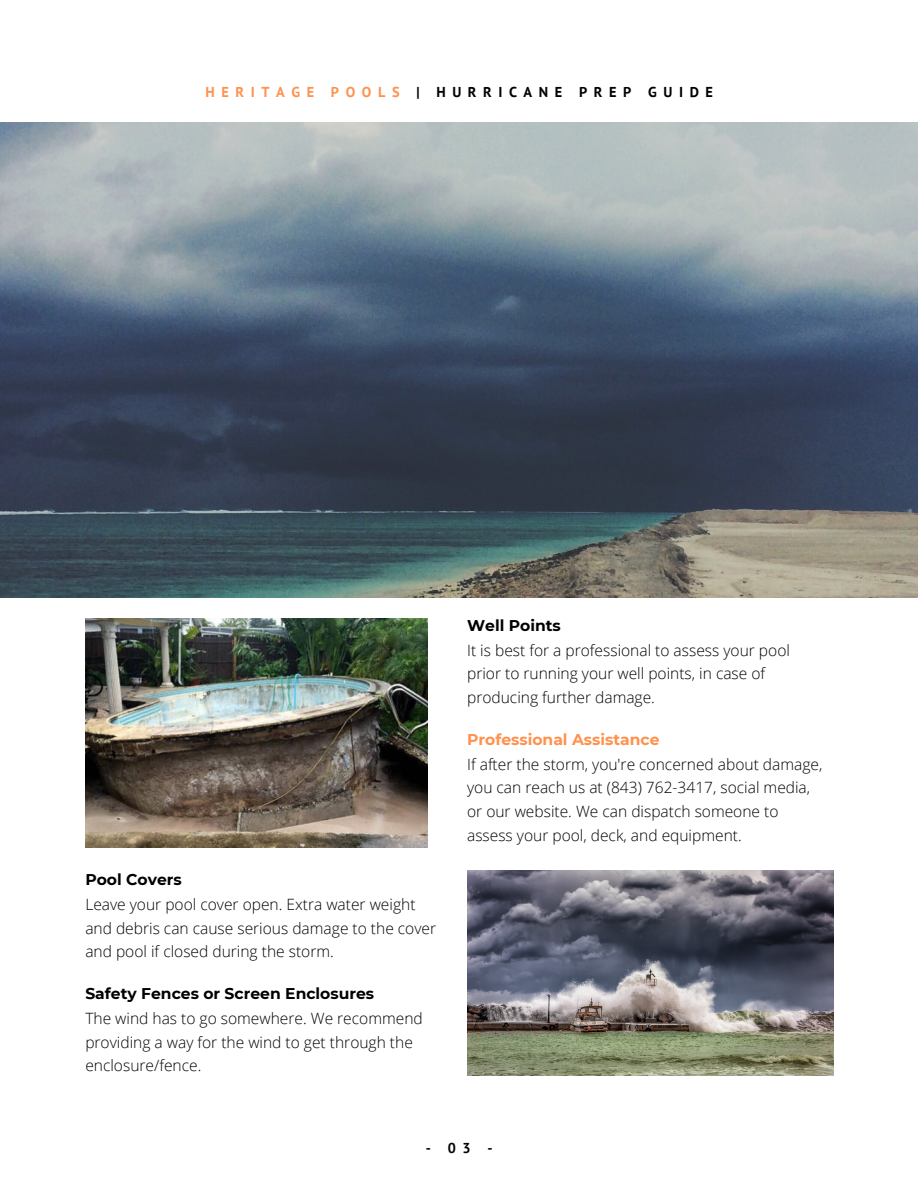
<style>
.page{position:relative;width:918px;height:1188px;background:#fff}
.page>*{position:absolute;margin:0;border:0;box-sizing:border-box;transform-origin:0 0}
.t1{font:300 15.6px/23.7px "Open Sans";color:#000}
.t2{font:700 15.6px "Montserrat";color:#000}
.t3{font:700 15.6px "Montserrat";color:#ff914d}
.t4{font:700 14.25px "PT Sans";letter-spacing:.46em;color:#000}
.s1{color:#ff914d}
</style>
<div class="page">
<img style="left:85px;top:619px;width:342px;height:228px">
<img style="left:467px;top:870px;width:367px;height:206px">
<img style="left:0;top:123px;width:918px;height:474px">
<p class="t4" style="left:206px;top:82px;width:509px"><span class="s1">HERITAGE POOLS</span> | HURRICANE PREP GUIDE</p>
<p class="t2" style="left:85px;top:870px;width:98px">Pool Covers</p>
<p class="t1" style="left:85px;top:892px;width:352px">Leave your pool cover open. Extra water weight and debris can cause serious damage to the cover and pool if closed during the storm.</p>
<p class="t2" style="left:85px;top:984px;width:290px">Safety Fences or Screen Enclosures</p>
<p class="t1" style="left:85px;top:1006px;width:339px">The wind has to go somewhere. We recommend providing a way for the wind to get through the enclosure/fence.</p>
<p class="t2" style="left:467px;top:616px;width:95px">Well Points</p>
<p class="t1" style="left:467px;top:638px;width:324px">It is best for a professional to assess your pool prior to running your well points, in case of producing further damage.</p>
<p class="t3" style="left:467px;top:730px;width:194px">Professional Assistance</p>
<p class="t1" style="left:467px;top:752px;width:357px">If after the storm, you're concerned about damage, you can reach us at (843) 762-3417, social media, or our website. We can dispatch someone to assess your pool, deck, and equipment.</p>
<p class="t4" style="left:426px;top:1138px;width:68px">-03-</p>
</div>
